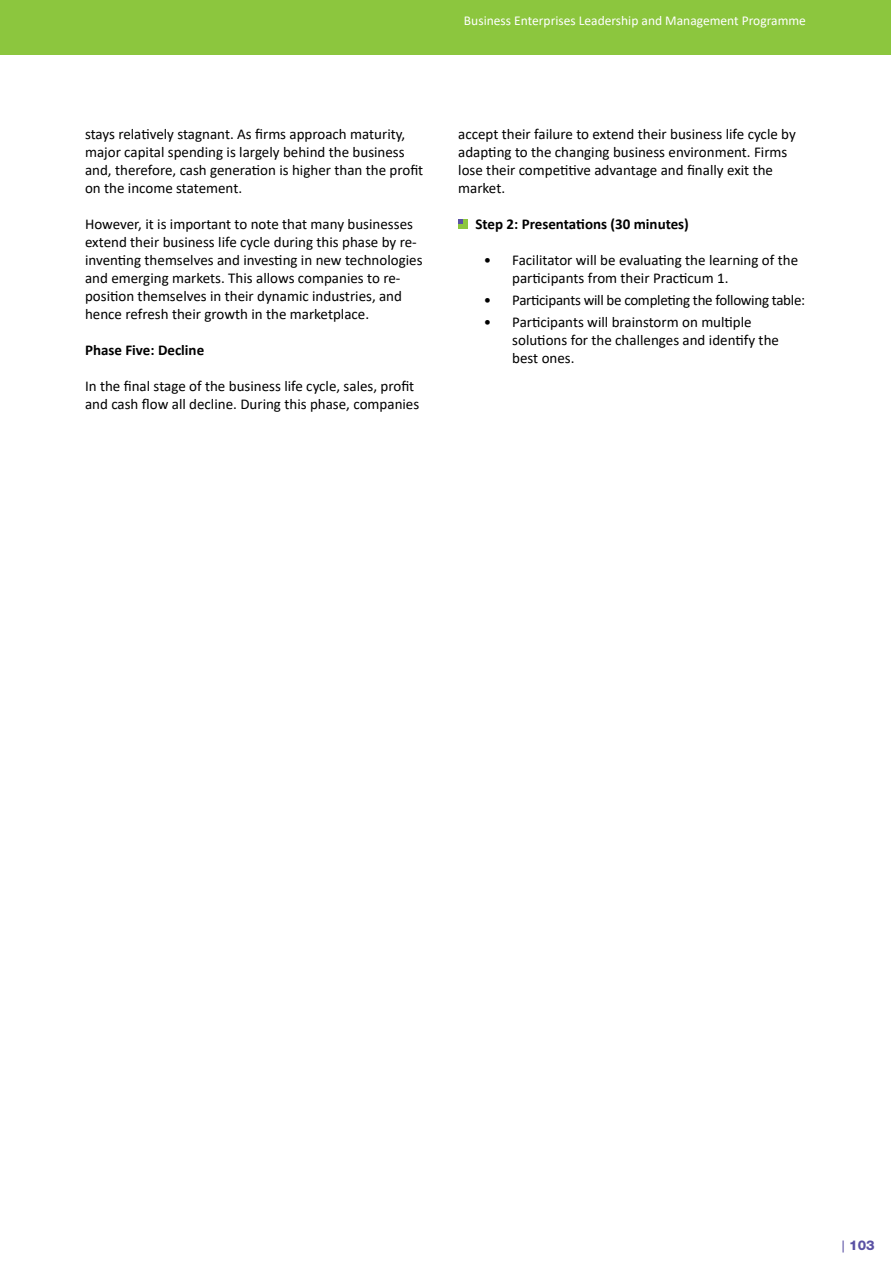
<style>
.page{position:relative;width:891px;height:1269px;background:#fff}
.page>*{position:absolute;margin:0;border:0;box-sizing:border-box;transform-origin:0 0}
.t1{font:15px/18px "Calibri";color:#000}
.t2{font:700 15px "Calibri";color:#000}
.t3{font:15px "Calibri";letter-spacing:-.02em;color:#000}
.t4{font:13.5px "Calibri";color:#fff}
.t5{font:800 13.5px "Helvetica Neue LT Pro";color:#5a51a4}
.s1{font-family:"Calibri";font-weight:400}
</style>
<div class="page">
<div style="left:0;top:0;width:891px;height:55px;background:#8cc63e"></div>
<div style="left:458px;top:219px;width:10px;height:10px;background:#8cc63e"></div>
<svg style="left:458px;top:219px;width:5px;height:5px"></svg>
<p class="t4" style="left:464px;top:11px;width:343px">Business Enterprises Leadership and Management Programme</p>
<p class="t1" style="left:85px;top:124px;width:340px">stays relatively stagnant. As firms approach maturity, major capital spending is largely behind the business and, therefore, cash generation is higher than the profit on the income statement.</p>
<p class="t1" style="left:85px;top:214px;width:339px">However, it is important to note that many businesses extend their business life cycle during this phase by re&shy;inventing themselves and investing in new technologies and emerging markets. This allows companies to re&shy;position themselves in their dynamic industries, and hence refresh their growth in the marketplace.</p>
<p class="t2" style="left:85px;top:339px;width:121px">Phase Five: Decline</p>
<p class="t1" style="left:85px;top:376px;width:336px">In the final stage of the business life cycle, sales, profit and cash flow all decline. During this phase, companies</p>
<p class="t1" style="left:458px;top:124px;width:339px">accept their failure to extend their business life cycle by adapting to the changing business environment. Firms lose their competitive advantage and finally exit the market.</p>
<p class="t2" style="left:476px;top:213px;width:215px">Step 2: Presentations (30 minutes)</p>
<p class="t1" style="left:512px;top:250px;width:287px;text-indent:-28px">• Facilitator will be evaluating the learning of the participants from their Practicum 1.</p>
<p class="t3" style="left:484px;top:290px;width:323px">• Participants will be completing the following table:</p>
<p class="t1" style="left:512px;top:313px;width:268px;text-indent:-28px">• Participants will brainstorm on multiple solutions for the challenges and identify the best ones.</p>
<p class="t5" style="left:840px;top:1237px;width:36px"><span class="s1">|</span> 103</p>
</div>
